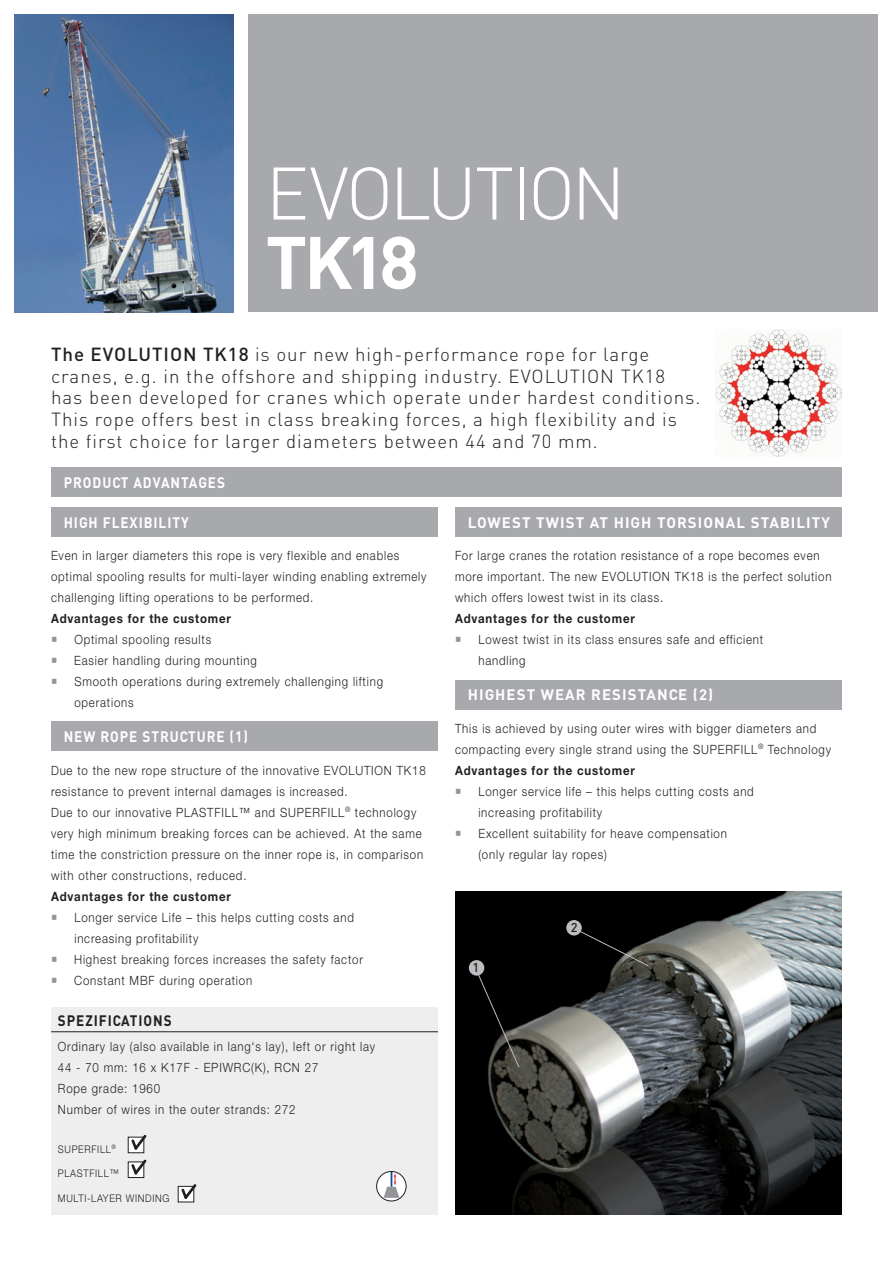
<style>
.page{position:relative;width:893px;height:1263px;background:#fff}
.page>*{position:absolute;margin:0;border:0;box-sizing:border-box;transform-origin:0 0}
.t1{font:300 73.05px "DIN";letter-spacing:-.045em;color:#fff}
.t2{font:700 73.05px "DIN";color:#fff}
.t3{font:300 18.75px/21.8px "DIN";letter-spacing:.05em;color:#231f20}
.t4{font:700 15px "DIN";letter-spacing:.07em;color:#fff}
.t5{font:700 15px "DIN";letter-spacing:.07em;color:#fff;scale:.9 1}
.t6{font:700 15px "DIN";letter-spacing:.07em;color:#231f20;scale:.9 1}
.t7{font:300 12.75px/21px "Helvetica Neue LT";letter-spacing:.07em;color:#231f20;scale:.9 1}
.t8{font:700 12.75px "Helvetica Neue LT";letter-spacing:.07em;color:#231f20;scale:.9 1}
.t9{font:500 12.75px "DIN";color:#231f20}
.t10{font:300 10.5px "Helvetica Neue LT";letter-spacing:.07em;color:#231f20;scale:.9 1}
.s1{font-weight:500}
</style>
<div class="page">
<div style="left:51px;top:1007px;width:387px;height:207px;background:#eeeeef"></div>
<hr style="left:51px;top:1031px;width:387px;height:1px;background:#231f20">
<svg style="left:377px;top:1171px;width:29px;height:30px"></svg>
<svg style="left:384px;top:1171px;width:15px;height:27px"></svg>
<div style="left:376px;top:1171px;width:30px;height:30px;border:1px solid #231f20;border-radius:50%"></div>
<div style="left:128px;top:1161px;width:16px;height:17px;border:1px solid #231f20"></div>
<svg style="left:129px;top:1135px;width:18px;height:42px"></svg>
<svg style="left:179px;top:1184px;width:18px;height:17px"></svg>
<div style="left:248px;top:15px;width:630px;height:297px;background:#a8a9ad"></div>
<img style="left:15px;top:15px;width:219px;height:297px">
<div style="left:51px;top:467px;width:791px;height:30px;background:#a8a9ad"></div>
<div style="left:51px;top:507px;width:387px;height:30px;background:#a8a9ad"></div>
<div style="left:455px;top:507px;width:387px;height:30px;background:#a8a9ad"></div>
<div style="left:51px;top:721px;width:387px;height:30px;background:#a8a9ad"></div>
<img style="left:455px;top:891px;width:387px;height:323px">
<div style="left:455px;top:680px;width:387px;height:29px;background:#a8a9ad"></div>
<img style="left:715px;top:330px;width:127px;height:126px">
<div style="left:469px;top:960px;width:15px;height:15px;background:#bcbdc0;border-radius:50%"></div>
<svg style="left:476px;top:971px;width:44px;height:97px;background:#141412"></svg>
<div style="left:566px;top:920px;width:16px;height:15px;background:#bcbdc0;border-radius:50%"></div>
<svg style="left:576px;top:929px;width:73px;height:38px;background:#181816"></svg>
<p class="t1" style="left:266px;top:144px;width:361px">EVOLUTION</p>
<p class="t2" style="left:266px;top:214px;width:155px">TK18</p>
<p class="t3" style="left:51px;top:342px;width:651px"><span class="s1">The EVOLUTION TK18</span> is our new high-performance rope for large cranes, e.g. in the offshore and shipping industry. EVOLUTION TK18 has been developed for cranes which operate under hardest conditions.<br>This rope offers best in class breaking forces, a high flexibility and is the first choice for larger diameters between 44 and 70 mm.</p>
<p class="t5" style="left:64px;top:473px;width:181px">PRODUCT ADVANTAGES</p>
<p class="t5" style="left:64px;top:512px;width:140px">HIGH FLEXIBILITY</p>
<p class="t7" style="left:51px;top:545px;width:419px">Even in larger diameters this rope is very flexible and enables optimal spooling results for multi-layer winding enabling extremely challenging lifting operations to be performed.</p>
<p class="t8" style="left:51px;top:611px;width:201px">Advantages for the customer</p>
<p class="t7" style="left:74px;top:629px;width:154px">Optimal spooling results</p>
<p class="t7" style="left:74px;top:650px;width:204px">Easier handling during mounting</p>
<p class="t7" style="left:74px;top:671px;width:344px">Smooth operations during extremely challenging lifting operations</p>
<p class="t4" style="left:468px;top:512px;width:364px">LOWEST TWIST AT HIGH TORSIONAL STABILITY</p>
<p class="t7" style="left:455px;top:545px;width:420px">For large cranes the rotation resistance of a rope becomes even more important. The new EVOLUTION TK18 is the perfect solution which offers lowest twist in its class.</p>
<p class="t8" style="left:455px;top:611px;width:201px">Advantages for the customer</p>
<p class="t7" style="left:478px;top:629px;width:318px">Lowest twist in its class ensures safe and efficient handling</p>
<p class="t4" style="left:468px;top:685px;width:247px">HIGHEST WEAR RESISTANCE (2)</p>
<p class="t7" style="left:455px;top:717px;width:419px">This is achieved by using outer wires with bigger diameters and compacting every single strand using the SUPERFILL<sup>®</sup> Technology</p>
<p class="t8" style="left:455px;top:762px;width:201px">Advantages for the customer</p>
<p class="t7" style="left:478px;top:780px;width:308px">Longer service life – this helps cutting costs and increasing profitability</p>
<p class="t7" style="left:478px;top:822px;width:278px">Excellent suitability for heave compensation (only regular lay ropes)</p>
<p class="t5" style="left:64px;top:727px;width:206px">NEW ROPE STRUCTURE (1)</p>
<p class="t7" style="left:51px;top:759px;width:418px">Due to the new rope structure of the innovative EVOLUTION TK18 resistance to prevent internal damages is increased.</p>
<p class="t7" style="left:51px;top:801px;width:415px">Due to our innovative PLASTFILL™ and SUPERFILL<sup>®</sup> technology very high minimum breaking forces can be achieved. At the same time the constriction pressure on the inner rope is, in comparison with other constructions, reduced.</p>
<p class="t8" style="left:51px;top:888px;width:201px">Advantages for the customer</p>
<p class="t7" style="left:74px;top:906px;width:312px">Longer service Life – this helps cutting costs and increasing profitability</p>
<p class="t7" style="left:74px;top:948px;width:322px">Highest breaking forces increases the safety factor</p>
<p class="t7" style="left:74px;top:969px;width:199px">Constant MBF during operation</p>
<p class="t9" style="left:571px;top:919px;width:8px">2</p>
<p class="t9" style="left:472px;top:959px;width:8px">1</p>
<p class="t6" style="left:58px;top:1010px;width:128px">SPEZIFICATIONS</p>
<p class="t7" style="left:58px;top:1035px;width:354px">Ordinary lay (also available in lang‘s lay), left or right lay 44 - 70 mm: 16 x K17F - EPIWRC(K), RCN 27<br>Rope grade: 1960<br>Number of wires in the outer strands: 272</p>
<p class="t10" style="left:58px;top:1142px;width:66px">SUPERFILL<sup>®</sup></p>
<p class="t10" style="left:58px;top:1167px;width:69px">PLASTFILL™</p>
<p class="t10" style="left:58px;top:1192px;width:125px">MULTI-LAYER WINDING</p>
</div>
